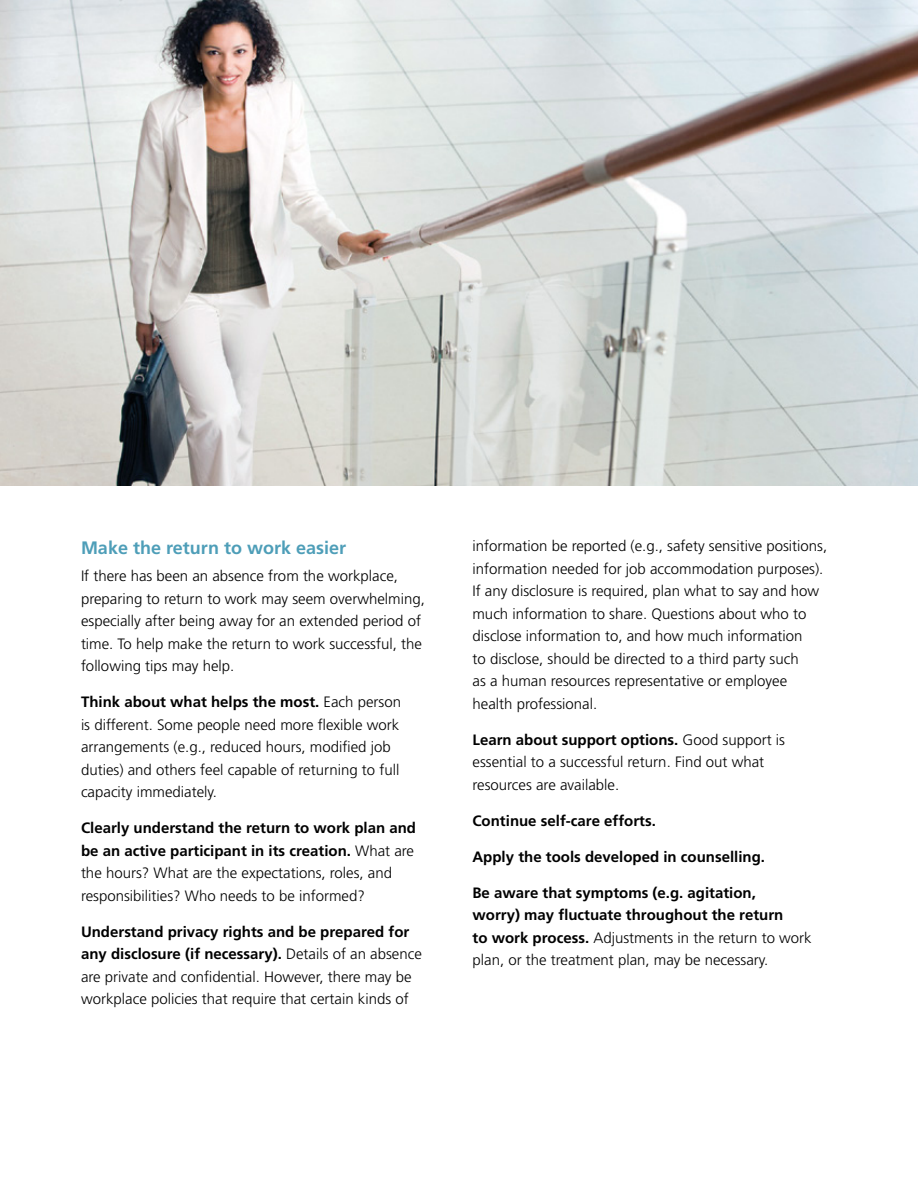
<style>
.page{position:relative;width:918px;height:1188px;background:#fff}
.page>*{position:absolute;margin:0;border:0;box-sizing:border-box;transform-origin:0 0}
.t1{font:700 18px "Frutiger";color:#4e9eb8}
.t2{font:300 15px/22.5px "Frutiger";color:#000}
.t3{font:700 15px/22.5px "Frutiger";color:#000}
.s1{font-weight:700}
.s2{font-weight:300}
</style>
<div class="page">
<img style="left:0;top:0;width:918px;height:486px">
<p class="t1" style="left:81px;top:537px;width:267px">Make the return to work easier</p>
<p class="t2" style="left:81px;top:565px;width:345px">If there has been an absence from the workplace, preparing to return to work may seem overwhelming, especially after being away for an extended period of time. To help make the return to work successful, the following tips may help.</p>
<p class="t2" style="left:81px;top:691px;width:322px"><span class="s1">Think about what helps the most.</span> Each person is different. Some people need more flexible work arrangements (e.g., reduced hours, modified job duties) and others feel capable of returning to full capacity immediately.</p>
<p class="t2" style="left:81px;top:817px;width:337px"><span class="s1">Clearly understand the return to work plan and be an active participant in its creation.</span> What are the hours? What are the expectations, roles, and responsibilities? Who needs to be informed?</p>
<p class="t2" style="left:81px;top:920px;width:342px"><span class="s1">Understand privacy rights and be prepared for any disclosure (if necessary).</span> Details of an absence are private and confidential. However, there may be workplace policies that require that certain kinds of</p>
<p class="t2" style="left:472px;top:535px;width:356px">information be reported (e.g., safety sensitive positions, information needed for job accommodation purposes).<br>If any disclosure is required, plan what to say and how much information to share. Questions about who to disclose information to, and how much information<br>to disclose, should be directed to a third party such<br>as a human resources representative or employee health professional.</p>
<p class="t2" style="left:472px;top:729px;width:314px"><span class="s1">Learn about support options.</span> Good support is essential to a successful return. Find out what resources are available.</p>
<p class="t3" style="left:472px;top:809px;width:185px">Continue self-care efforts.</p>
<p class="t3" style="left:472px;top:845px;width:294px">Apply the tools developed in counselling.</p>
<p class="t3" style="left:472px;top:881px;width:341px">Be aware that symptoms (e.g. agitation,<br>worry) may fluctuate throughout the return<br>to work process. <span class="s2">Adjustments in the return to work plan, or the treatment plan, may be necessary.</span></p>
</div>
